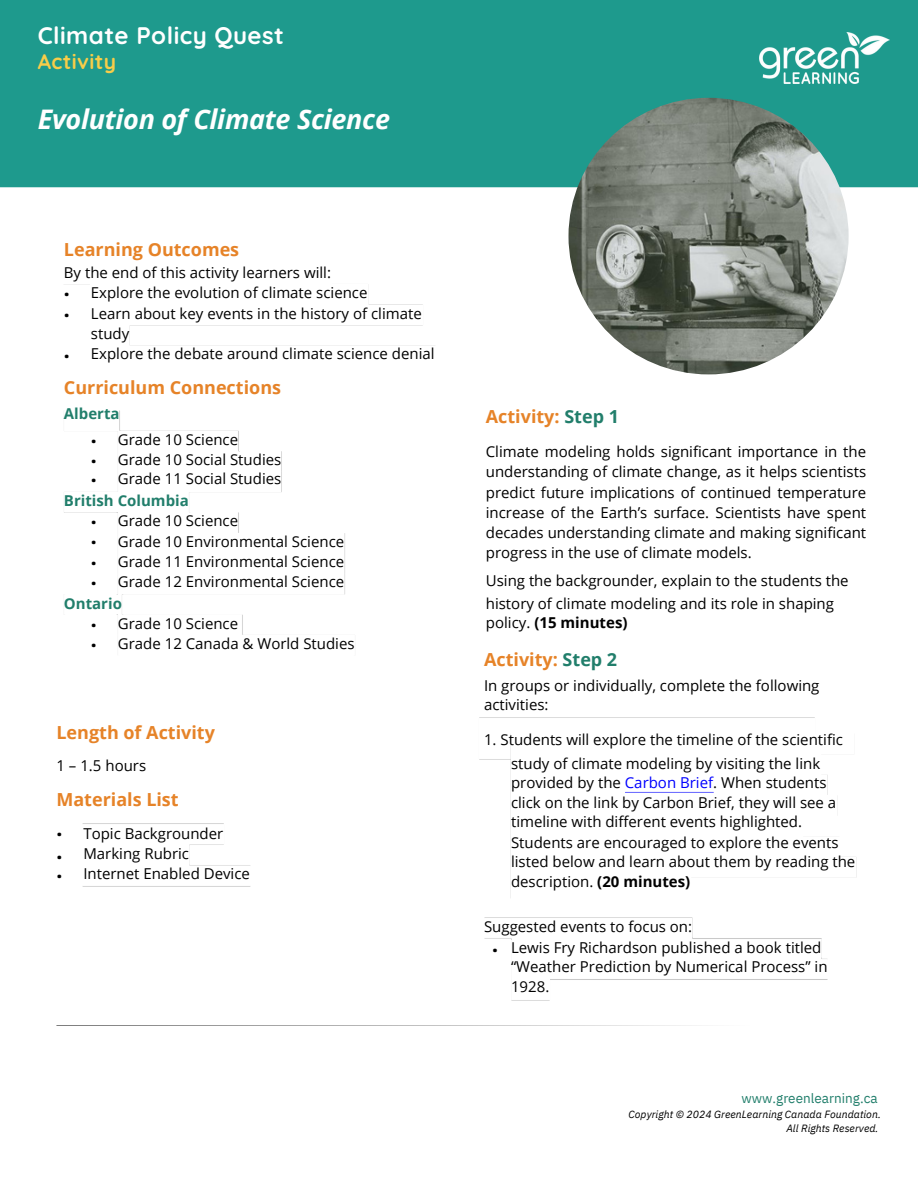
<style>
.page{position:relative;width:918px;height:1188px;background:#fff}
.page>*{position:absolute;margin:0;border:0;box-sizing:border-box;transform-origin:0 0}
.t1{font:italic 700 27px "Open Sans";letter-spacing:-.01em;color:#fff}
.t2{font:700 24px "Quicksand";letter-spacing:.02em;color:#fff}
.t3{font:700 21px "Quicksand";letter-spacing:.02em;color:#f8cd49}
.t4{font:700 18px "Open Sans";color:#e68328}
.t5{font:15px/20.2px "Open Sans";color:#000}
.t6{font:700 15px "Open Sans";color:#217e6b}
.t7{font:700 15px "Open Sans";color:#000}
.t8{font:15px/20.2px "IBM Plex Sans";color:#000}
.t9{font:13.5px "IBM Plex Sans";color:#217e6b}
.t10{font:italic 10.5px/13.5px "IBM Plex Sans";letter-spacing:.005em;color:#000;text-align:right}
.s1{color:#217e6b}
.s2{font-weight:400}
.s3{color:#00f}
.s4{font-weight:700}
</style>
<div class="page">
<svg style="left:56px;top:1025px;width:641px;height:1px"></svg>
<img style="left:82px;top:823px;width:169px;height:64px">
<img style="left:64px;top:410px;width:281px;height:225px">
<img style="left:484px;top:917px;width:344px;height:84px">
<img style="left:504px;top:733px;width:353px;height:165px">
<div style="left:0;top:0;width:918px;height:187px;background:#1e9a8d"></div>
<img style="left:568px;top:98px;width:280px;height:276px;border-radius:50%">
<img style="left:760px;top:33px;width:129px;height:50px">
<p class="t2" style="left:38px;top:20px;width:248px">Climate Policy Quest</p>
<p class="t3" style="left:38px;top:48px;width:80px">Activity</p>
<h6 class="t1" style="left:38px;top:100px;width:354px">Evolution of Climate Science</h6>
<p class="t4" style="left:64px;top:237px;width:177px">Learning Outcomes</p>
<p class="t5" style="left:64px;top:262px;width:269px">By the end of this activity learners will:</p>
<h4 class="t8" style="left:64px;top:284px;width:7px">• •</h4>
<p class="t5" style="left:91px;top:283px;width:332px">Explore the evolution of climate science<br>Learn about key events in the history of climate study</p>
<p class="t8" style="left:64px;top:345px;width:7px">•</p>
<p class="t5" style="left:91px;top:343px;width:345px">Explore the debate around climate science denial</p>
<p class="t4" style="left:64px;top:375px;width:219px">Curriculum Connections</p>
<p class="t6" style="left:64px;top:403px;width:57px">Alberta</p>
<p class="t8" style="left:91px;top:430px;width:7px">•</p>
<p class="t8" style="left:91px;top:450px;width:7px">•</p>
<p class="t8" style="left:91px;top:469px;width:7px">•</p>
<h6 class="t5" style="left:118px;top:429px;width:165px;line-height:19.6px">Grade 10 Science<br>Grade 10 Social Studies<br>Grade 11 Social Studies</h6>
<p class="t6" style="left:64px;top:490px;width:126px">British Columbia</p>
<p class="t8" style="left:91px;top:511px;width:7px">•</p>
<p class="t8" style="left:91px;top:532px;width:7px">•</p>
<p class="t8" style="left:91px;top:552px;width:7px">•</p>
<h6 class="t8" style="left:91px;top:572px;width:7px">•</h6>
<h5 class="t5" style="left:118px;top:510px;width:228px">Grade 10 Science<br>Grade 10 Environmental Science<br>Grade 11 Environmental Science</h5>
<p class="t5" style="left:118px;top:571px;width:228px">Grade 12 Environmental Science</p>
<p class="t6" style="left:64px;top:593px;width:60px">Ontario</p>
<h3 class="t8" style="left:91px;top:614px;width:7px">•</h3>
<h6 class="t8" style="left:91px;top:634px;width:7px">•</h6>
<h6 class="t5" style="left:118px;top:613px;width:238px">Grade 10 Science<br>Grade 12 Canada &amp; World Studies</h6>
<h6 class="t4" style="left:56px;top:720px;width:160px">Length of Activity</h6>
<h6 class="t5" style="left:56px;top:755px;width:91px">1 – 1.5 hours</h6>
<h6 class="t4" style="left:56px;top:786px;width:124px">Materials List</h6>
<h6 class="t8" style="left:56px;top:823px;width:7px">•</h6>
<p class="t8" style="left:56px;top:846px;width:7px">•</p>
<p class="t8" style="left:56px;top:865px;width:7px">•</p>
<h6 class="t5" style="left:83px;top:823px;width:168px">Topic Backgrounder<br>Marking Rubric<br>Internet Enabled Device</h6>
<p class="t4" style="left:486px;top:404px;width:135px">Activity: <span class="s1">Step 1</span></p>
<p class="t5" style="left:486px;top:441px;width:382px;text-align:justify">Climate modeling holds significant importance in the understanding of climate change, as it helps scientists predict future implications of continued temperature increase of the Earth’s surface. Scientists have spent decades understanding climate and making significant progress in the use of climate models.</p>
<p class="t5" style="left:486px;top:569px;width:364px;line-height:22.5px">Using the backgrounder, explain to the students the history of climate modeling and its role in shaping</p>
<p class="t7" style="left:486px;top:612px;width:143px"><span class="s2">policy.</span> (15 minutes)</p>
<h6 class="t4" style="left:484px;top:647px;width:135px">Activity: <span class="s1">Step 2</span></h6>
<h6 class="t5" style="left:484px;top:675px;width:337px;line-height:19.2px">In groups or individually, complete the following activities:</h6>
<h6 class="t5" style="left:484px;top:729px;width:360px">1. Students will explore the timeline of the scientific</h6>
<p class="t5" style="left:511px;top:753px;width:346px;line-height:19.5px">study of climate modeling by visiting the link provided by the <span class="s3">Carbon Brief</span>. When students click on the link by Carbon Brief, they will see a timeline with different events highlighted.<br>Students are encouraged to explore the events listed below and learn about them by reading the</p>
<h4 class="t5" style="left:511px;top:871px;width:181px">description. <span class="s4">(20 minutes)</span></h4>
<p class="t5" style="left:484px;top:916px;width:210px">Suggested events to focus on:</p>
<p class="t8" style="left:492px;top:939px;width:7px">•</p>
<h6 class="t5" style="left:511px;top:937px;width:318px;line-height:19.6px">Lewis Fry Richardson published a book titled “Weather Prediction by Numerical Process” in<br>1928.</h6>
<h2 class="t9" style="left:741px;top:1089px;width:138px">www.greenlearning.ca</h2>
<h1 class="t10" style="left:628px;top:1108px;width:254px">Copyright © 2024 GreenLearning Canada Foundation.<br>All Rights Reserved.</h1>
</div>
